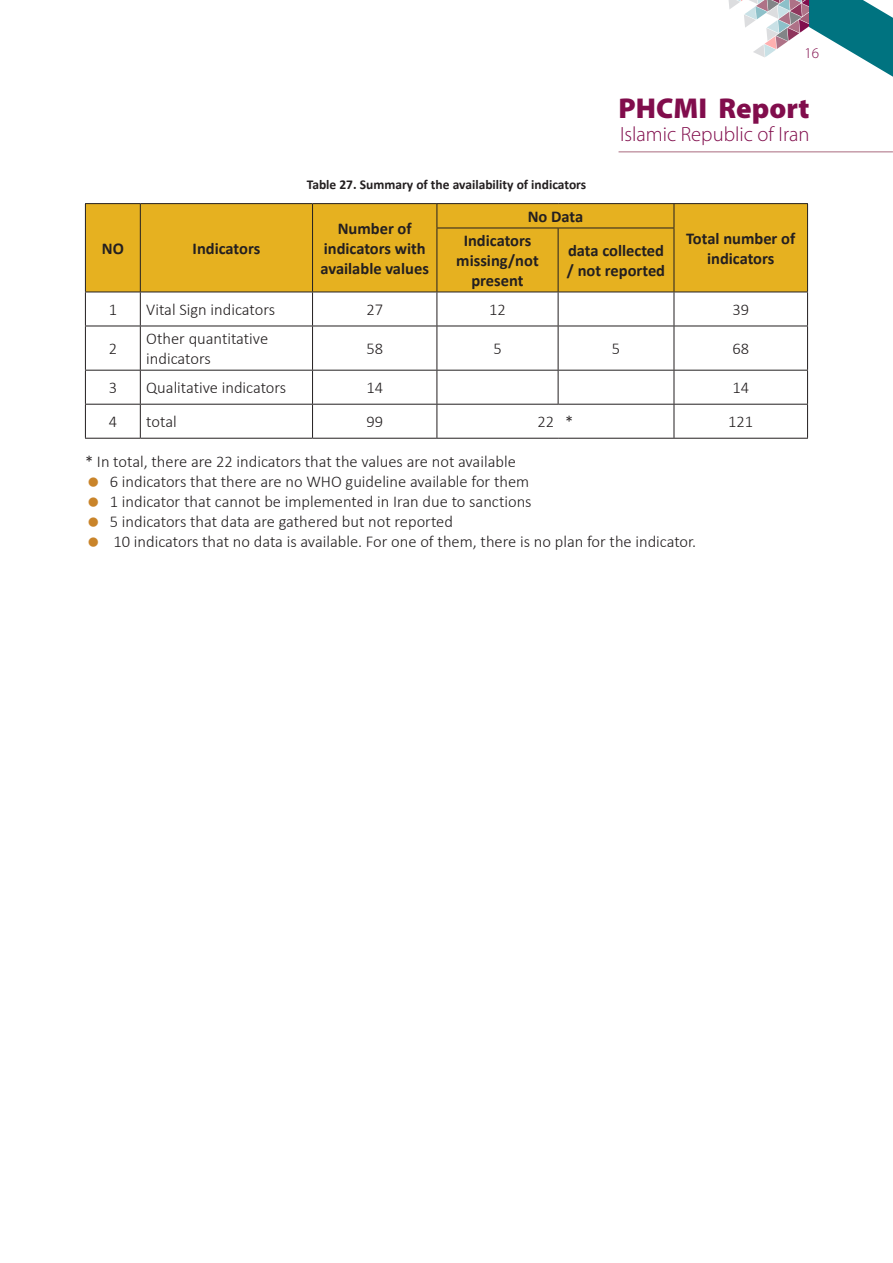
<style>
.page{position:relative;width:893px;height:1263px;background:#fff}
.page>*{position:absolute;margin:0;border:0;box-sizing:border-box;transform-origin:0 0}
.t1{font:900 28.8px "Myriad Pro";color:#810d4c}
.t2{font:300 20.7px "Myriad Pro";color:#810d4c}
.t3{font:300 16.5px/19.8px "Calibri";color:#231f20}
.t4{font:700 16.5px/19.8px "Calibri";color:#231f20;text-align:center}
.t5{font:300 15px "Myriad Pro";color:#810d4c}
.t6{font:700 13.5px "Calibri";color:#231f20}
</style>
<div class="page">
<svg style="left:728px;top:0;width:165px;height:77px"></svg>
<hr style="left:619px;top:151px;width:274px;height:2px;background:#c69ca9">
<div style="left:86px;top:204px;width:721px;height:88px;background:#e6b120"></div>
<hr style="left:85px;top:203px;width:55px;height:1px;background:#231f20">
<svg style="left:85px;top:204px;width:1px;height:24px"></svg>
<hr style="left:140px;top:203px;width:173px;height:1px;background:#231f20">
<svg style="left:140px;top:204px;width:1px;height:24px"></svg>
<hr style="left:313px;top:203px;width:124px;height:1px;background:#231f20">
<svg style="left:312px;top:204px;width:1px;height:24px"></svg>
<hr style="left:437px;top:203px;width:121px;height:1px;background:#231f20">
<svg style="left:437px;top:204px;width:1px;height:24px"></svg>
<hr style="left:558px;top:203px;width:116px;height:1px;background:#231f20">
<hr style="left:674px;top:203px;width:134px;height:1px;background:#231f20">
<svg style="left:674px;top:204px;width:1px;height:24px"></svg>
<svg style="left:807px;top:204px;width:1px;height:24px"></svg>
<hr style="left:85px;top:228px;width:1px;height:64px;background:#231f20">
<hr style="left:140px;top:228px;width:1px;height:64px;background:#231f20">
<hr style="left:312px;top:228px;width:1px;height:64px;background:#231f20">
<hr style="left:437px;top:228px;width:121px;height:1px;background:#231f20">
<hr style="left:437px;top:228px;width:1px;height:64px;background:#231f20">
<hr style="left:558px;top:228px;width:116px;height:1px;background:#231f20">
<hr style="left:558px;top:228px;width:1px;height:64px;background:#231f20">
<hr style="left:674px;top:228px;width:1px;height:64px;background:#231f20">
<hr style="left:807px;top:228px;width:1px;height:64px;background:#231f20">
<hr style="left:85px;top:292px;width:55px;height:1px;background:#231f20">
<hr style="left:85px;top:292px;width:1px;height:34px;background:#231f20">
<hr style="left:140px;top:292px;width:173px;height:1px;background:#231f20">
<hr style="left:140px;top:292px;width:1px;height:34px;background:#231f20">
<hr style="left:313px;top:292px;width:124px;height:1px;background:#231f20">
<hr style="left:312px;top:292px;width:1px;height:34px;background:#231f20">
<hr style="left:437px;top:292px;width:121px;height:1px;background:#231f20">
<hr style="left:437px;top:292px;width:1px;height:34px;background:#231f20">
<hr style="left:558px;top:292px;width:116px;height:1px;background:#231f20">
<hr style="left:558px;top:292px;width:1px;height:34px;background:#231f20">
<hr style="left:674px;top:292px;width:134px;height:1px;background:#231f20">
<hr style="left:674px;top:292px;width:1px;height:34px;background:#231f20">
<hr style="left:807px;top:292px;width:1px;height:34px;background:#231f20">
<hr style="left:85px;top:326px;width:55px;height:1px;background:#231f20">
<hr style="left:85px;top:326px;width:1px;height:44px;background:#231f20">
<hr style="left:140px;top:326px;width:173px;height:1px;background:#231f20">
<hr style="left:140px;top:326px;width:1px;height:44px;background:#231f20">
<hr style="left:313px;top:326px;width:124px;height:1px;background:#231f20">
<hr style="left:312px;top:326px;width:1px;height:44px;background:#231f20">
<hr style="left:437px;top:326px;width:121px;height:1px;background:#231f20">
<hr style="left:437px;top:326px;width:1px;height:44px;background:#231f20">
<hr style="left:558px;top:326px;width:116px;height:1px;background:#231f20">
<hr style="left:558px;top:326px;width:1px;height:44px;background:#231f20">
<hr style="left:674px;top:326px;width:134px;height:1px;background:#231f20">
<hr style="left:674px;top:326px;width:1px;height:44px;background:#231f20">
<hr style="left:807px;top:326px;width:1px;height:44px;background:#231f20">
<hr style="left:85px;top:370px;width:55px;height:1px;background:#231f20">
<hr style="left:85px;top:371px;width:1px;height:33px;background:#231f20">
<hr style="left:140px;top:370px;width:173px;height:1px;background:#231f20">
<hr style="left:140px;top:371px;width:1px;height:33px;background:#231f20">
<hr style="left:313px;top:370px;width:124px;height:1px;background:#231f20">
<hr style="left:312px;top:371px;width:1px;height:33px;background:#231f20">
<hr style="left:437px;top:370px;width:121px;height:1px;background:#231f20">
<hr style="left:437px;top:371px;width:1px;height:33px;background:#231f20">
<hr style="left:558px;top:370px;width:116px;height:1px;background:#231f20">
<hr style="left:558px;top:371px;width:1px;height:33px;background:#231f20">
<hr style="left:674px;top:370px;width:134px;height:1px;background:#231f20">
<hr style="left:674px;top:371px;width:1px;height:33px;background:#231f20">
<hr style="left:807px;top:371px;width:1px;height:33px;background:#231f20">
<hr style="left:85px;top:404px;width:55px;height:1px;background:#231f20">
<hr style="left:85px;top:405px;width:1px;height:33px;background:#231f20">
<hr style="left:140px;top:404px;width:173px;height:1px;background:#231f20">
<hr style="left:140px;top:405px;width:1px;height:33px;background:#231f20">
<hr style="left:313px;top:404px;width:124px;height:1px;background:#231f20">
<hr style="left:312px;top:405px;width:1px;height:33px;background:#231f20">
<hr style="left:437px;top:404px;width:121px;height:1px;background:#231f20">
<hr style="left:437px;top:405px;width:1px;height:33px;background:#231f20">
<hr style="left:558px;top:404px;width:116px;height:1px;background:#231f20">
<hr style="left:674px;top:404px;width:134px;height:1px;background:#231f20">
<hr style="left:674px;top:405px;width:1px;height:33px;background:#231f20">
<hr style="left:807px;top:405px;width:1px;height:33px;background:#231f20">
<hr style="left:85px;top:438px;width:55px;height:1px;background:#231f20">
<hr style="left:140px;top:438px;width:173px;height:1px;background:#231f20">
<hr style="left:313px;top:438px;width:124px;height:1px;background:#231f20">
<hr style="left:437px;top:438px;width:121px;height:1px;background:#231f20">
<hr style="left:558px;top:438px;width:116px;height:1px;background:#231f20">
<hr style="left:674px;top:438px;width:134px;height:1px;background:#231f20">
<p class="t4" style="left:102px;top:238px;width:24px">NO</p>
<p class="t4" style="left:193px;top:238px;width:69px">Indicators</p>
<p class="t6" style="left:307px;top:175px;width:281px">Table 27. Summary of the availability of indicators</p>
<p class="t5" style="left:804px;top:44px;width:16px">16</p>
<h1 class="t1" style="left:619px;top:89px;width:193px">PHCMI Report</h1>
<p class="t2" style="left:620px;top:122px;width:191px">Islamic Republic of Iran</p>
<p class="t4" style="left:321px;top:219px;width:110px">Number of indicators with available values</p>
<p class="t4" style="left:528px;top:206px;width:57px">No Data</p>
<p class="t4" style="left:456px;top:231px;width:84px">Indicators missing/not present</p>
<p class="t4" style="left:567px;top:241px;width:100px;text-align:left">data collected / not reported</p>
<p class="t4" style="left:686px;top:228px;width:111px">Total number of indicators</p>
<p class="t3" style="left:109px;top:300px;width:10px">1</p>
<p class="t3" style="left:146px;top:300px;width:130px">Vital Sign indicators</p>
<p class="t3" style="left:366px;top:300px;width:18px">27</p>
<p class="t3" style="left:489px;top:300px;width:18px">12</p>
<p class="t3" style="left:732px;top:300px;width:18px">39</p>
<p class="t3" style="left:109px;top:339px;width:10px">2</p>
<p class="t3" style="left:146px;top:329px;width:123px">Other quantitative indicators</p>
<p class="t3" style="left:366px;top:339px;width:18px">58</p>
<p class="t3" style="left:493px;top:339px;width:10px">5</p>
<p class="t3" style="left:612px;top:339px;width:10px">5</p>
<p class="t3" style="left:732px;top:339px;width:18px">68</p>
<p class="t3" style="left:109px;top:378px;width:10px">3</p>
<p class="t3" style="left:146px;top:378px;width:141px">Qualitative indicators</p>
<p class="t3" style="left:366px;top:378px;width:18px">14</p>
<p class="t3" style="left:732px;top:378px;width:18px">14</p>
<p class="t3" style="left:109px;top:412px;width:10px">4</p>
<p class="t3" style="left:146px;top:412px;width:32px">total</p>
<p class="t3" style="left:366px;top:412px;width:18px">99</p>
<p class="t3" style="left:537px;top:412px;width:38px">22 *</p>
<p class="t3" style="left:728px;top:412px;width:27px">121</p>
<p class="t3" style="left:85px;top:452px;width:432px">* In total, there are 22 indicators that the values are not available</p>
<p class="t3" style="left:110px;top:472px;width:421px">6 indicators that there are no WHO guideline available for them</p>
<p class="t3" style="left:110px;top:491px;width:423px">1 indicator that cannot be implemented in Iran due to sanctions</p>
<p class="t3" style="left:110px;top:511px;width:345px">5 indicators that data are gathered but not reported</p>
<p class="t3" style="left:114px;top:531px;width:584px">10 indicators that no data is available. For one of them, there is no plan for the indicator.</p>
</div>
